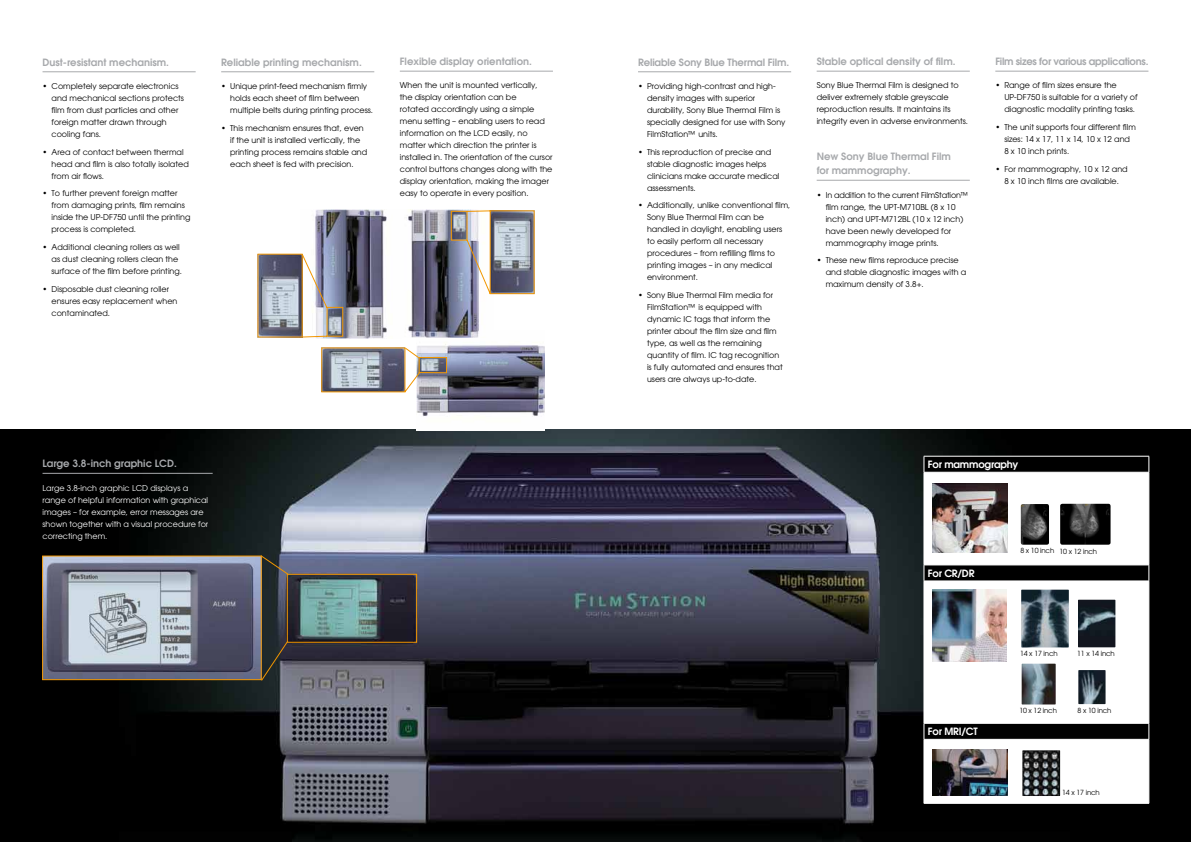
<style>
.page{position:relative;width:1191px;height:842px;background:#fff}
.page>*{position:absolute;margin:0;border:0;box-sizing:border-box;transform-origin:0 0}
.t1{font:600 10px/14.4px "Avant Garde LT";color:#a7a9ac}
.t2{font:600 10px "Avant Garde LT";letter-spacing:-.025em;color:#a7a9ac}
.t3{font:600 10px "Avant Garde LT";letter-spacing:-.02em;color:#fff}
.t4{font:8px/12px "Avant Garde LT";color:#000}
.t5{font:8px/12px "Avant Garde LT";color:#fff}
.t6{font:7px "Avant Garde LT";letter-spacing:-.02em;color:#000}
</style>
<div class="page">
<div style="left:0;top:429px;width:1191px;height:413px;background:#000"></div>
<img style="left:119px;top:429px;width:951px;height:413px">
<svg style="left:924px;top:457px;width:224px;height:15px"></svg>
<svg style="left:924px;top:473px;width:224px;height:330px;background:#dadada"></svg>
<hr style="left:923px;top:456px;width:226px;height:1px;background:#fff">
<svg style="left:923px;top:456px;width:1px;height:16px"></svg>
<svg style="left:1148px;top:456px;width:1px;height:16px"></svg>
<hr style="left:923px;top:472px;width:226px;height:1px;background:#fff">
<hr style="left:923px;top:472px;width:1px;height:93px;background:#fff">
<hr style="left:1148px;top:472px;width:1px;height:93px;background:#fff">
<hr style="left:923px;top:565px;width:226px;height:1px;background:#fff">
<svg style="left:923px;top:565px;width:1px;height:16px"></svg>
<svg style="left:1148px;top:565px;width:1px;height:16px"></svg>
<hr style="left:923px;top:581px;width:226px;height:1px;background:#fff">
<hr style="left:923px;top:581px;width:1px;height:142px;background:#fff">
<hr style="left:1148px;top:581px;width:1px;height:142px;background:#fff">
<hr style="left:923px;top:723px;width:226px;height:1px;background:#fff">
<svg style="left:923px;top:723px;width:1px;height:16px"></svg>
<svg style="left:1148px;top:723px;width:1px;height:16px"></svg>
<hr style="left:923px;top:739px;width:226px;height:1px;background:#fff">
<hr style="left:923px;top:739px;width:1px;height:64px;background:#fff">
<hr style="left:1148px;top:739px;width:1px;height:64px;background:#fff">
<hr style="left:923px;top:803px;width:226px;height:1px;background:#fff">
<img style="left:933px;top:483px;width:74px;height:69px">
<hr style="left:43px;top:71px;width:153px;height:1px;background:#a7a9ac">
<hr style="left:221px;top:71px;width:153px;height:1px;background:#a7a9ac">
<hr style="left:400px;top:71px;width:153px;height:1px;background:#a7a9ac">
<hr style="left:638px;top:71px;width:153px;height:1px;background:#a7a9ac">
<hr style="left:816px;top:71px;width:153px;height:1px;background:#a7a9ac">
<hr style="left:816px;top:180px;width:153px;height:1px;background:#a7a9ac">
<hr style="left:995px;top:71px;width:153px;height:1px;background:#a7a9ac">
<img style="left:416px;top:344px;width:128px;height:86px">
<img style="left:260px;top:256px;width:40px;height:79px">
<img style="left:301px;top:210px;width:233px;height:128px">
<svg style="left:321px;top:347px;width:126px;height:46px;background:#a1a0a4"></svg>
<img style="left:1021px;top:590px;width:47px;height:57px">
<img style="left:1078px;top:600px;width:37px;height:47px">
<img style="left:1021px;top:664px;width:34px;height:40px">
<img style="left:1078px;top:670px;width:27px;height:34px">
<img style="left:932px;top:590px;width:74px;height:71px">
<img style="left:932px;top:749px;width:75px;height:47px">
<img style="left:1022px;top:750px;width:38px;height:46px">
<hr style="left:43px;top:473px;width:170px;height:1px;background:#a7a9ac">
<img style="left:44px;top:558px;width:216px;height:120px">
<div style="left:42px;top:556px;width:220px;height:124px;border:1px solid #f29600"></div>
<div style="left:287px;top:574px;width:130px;height:68px;border:1px solid #f29600"></div>
<svg style="left:260px;top:641px;width:28px;height:40px"></svg>
<svg style="left:260px;top:555px;width:29px;height:20px"></svg>
<img style="left:1060px;top:504px;width:50px;height:41px">
<img style="left:1020px;top:504px;width:29px;height:41px">
<p class="t1" style="left:43px;top:55px;width:128px">Dust-resistant mechanism.</p>
<p class="t4" style="left:52px;top:80px;width:134px;text-indent:-9px">• Completely separate electronics and mechanical sections protects film from dust particles and other foreign matter drawn through cooling fans.</p>
<p class="t4" style="left:52px;top:146px;width:139px;text-indent:-9px">• Area of contact between thermal head and film is also totally isolated from air flows.</p>
<p class="t4" style="left:52px;top:187px;width:140px;text-indent:-9px">• To further prevent foreign matter from damaging prints, film remains inside the UP-DF750 until the printing process is completed.</p>
<p class="t4" style="left:52px;top:241px;width:132px;text-indent:-9px">• Additional cleaning rollers as well as dust cleaning rollers clean the surface of the film before printing.</p>
<p class="t4" style="left:52px;top:283px;width:127px;text-indent:-9px">• Disposable dust cleaning roller ensures easy replacement when contaminated.</p>
<p class="t1" style="left:221px;top:55px;width:142px">Reliable printing mechanism.</p>
<p class="t4" style="left:230px;top:80px;width:144px;text-indent:-9px">• Unique print-feed mechanism firmly holds each sheet of film between multiple belts during printing process.</p>
<p class="t4" style="left:230px;top:122px;width:138px;text-indent:-9px">• This mechanism ensures that, even if the unit is installed vertically, the printing process remains stable and each sheet is fed with precision.</p>
<p class="t1" style="left:400px;top:54px;width:133px">Flexible display orientation.</p>
<p class="t4" style="left:400px;top:80px;width:154px">When the unit is mounted vertically,<br>the display orientation can be<br>rotated accordingly using a simple menu setting – enabling users to read information on the LCD easily, no matter which direction the printer is installed in. The orientation of the cursor control buttons changes along with the display orientation, making the imager easy to operate in every position.</p>
<p class="t1" style="left:43px;top:456px;width:136px">Large 3.8-inch graphic LCD.</p>
<p class="t5" style="left:43px;top:482px;width:167px">Large 3.8-inch graphic LCD displays a range of helpful information with graphical images – for example, error messages are shown together with a visual procedure for correcting them.</p>
<p class="t1" style="left:638px;top:55px;width:153px">Reliable Sony Blue Thermal Film.</p>
<p class="t4" style="left:647px;top:80px;width:140px;text-indent:-9px">• Providing high-contrast and high&shy;density images with superior durability, Sony Blue Thermal Film is specially designed for use with Sony<br>FilmStation™ units.</p>
<p class="t4" style="left:647px;top:146px;width:134px;text-indent:-9px">• This reproduction of precise and stable diagnostic images helps clinicians make accurate medical assessments.</p>
<p class="t4" style="left:647px;top:199px;width:145px;text-indent:-9px">• Additionally, unlike conventional film,<br>Sony Blue Thermal Film can be handled in daylight, enabling users to easily perform all necessary procedures – from refilling films to printing images – in any medical environment.</p>
<p class="t4" style="left:647px;top:289px;width:137px;text-indent:-9px">• Sony Blue Thermal Film media for<br>FilmStation™ is equipped with dynamic IC tags that inform the printer about the film size and film type, as well as the remaining quantity of film. IC tag recognition is fully automated and ensures that users are always up-to-date.</p>
<p class="t1" style="left:816px;top:54px;width:140px">Stable optical density of film.</p>
<p class="t4" style="left:816px;top:80px;width:153px">Sony Blue Thermal Film is designed to deliver extremely stable greyscale reproduction results. It maintains its integrity even in adverse environments.</p>
<p class="t1" style="left:816px;top:149px;width:136px">New Sony Blue Thermal Film for mammography.</p>
<p class="t4" style="left:825px;top:189px;width:145px;text-indent:-9px">• In addition to the current FilmStation™ film range, the UPT-M710BL (8 x 10 inch) and UPT-M712BL (10 x 12 inch) have been newly developed for mammography image prints.</p>
<p class="t4" style="left:825px;top:254px;width:142px;text-indent:-9px">• These new films reproduce precise and stable diagnostic images with a maximum density of 3.8+.</p>
<p class="t2" style="left:995px;top:55px;width:155px">Film sizes for various applications.</p>
<p class="t4" style="left:1004px;top:80px;width:135px;text-indent:-9px">• Range of film sizes ensure the<br>UP-DF750 is suitable for a variety of diagnostic modality printing tasks.</p>
<p class="t4" style="left:1004px;top:121px;width:133px;text-indent:-9px">• The unit supports four different film sizes: 14 x 17, 11 x 14, 10 x 12 and<br>8 x 10 inch prints.</p>
<p class="t4" style="left:995px;top:163px;width:134px;text-align:center">• For mammography, 10 x 12 and<br>8 x 10 inch films are available.</p>
<p class="t3" style="left:928px;top:458px;width:92px">For mammography</p>
<p class="t3" style="left:928px;top:567px;width:48px">For CR/DR</p>
<p class="t3" style="left:928px;top:725px;width:51px">For MRI/CT</p>
<p class="t6" style="left:1020px;top:547px;width:35px">8 x 10 inch</p>
<p class="t6" style="left:1059px;top:547px;width:39px">10 x 12 inch</p>
<p class="t6" style="left:1020px;top:649px;width:39px">14 x 17 inch</p>
<p class="t6" style="left:1019px;top:706px;width:39px">10 x 12 inch</p>
<p class="t6" style="left:1077px;top:649px;width:39px">11 x 14 inch</p>
<p class="t6" style="left:1077px;top:706px;width:35px">8 x 10 inch</p>
<p class="t6" style="left:1062px;top:788px;width:39px">14 x 17 inch</p>
</div>
